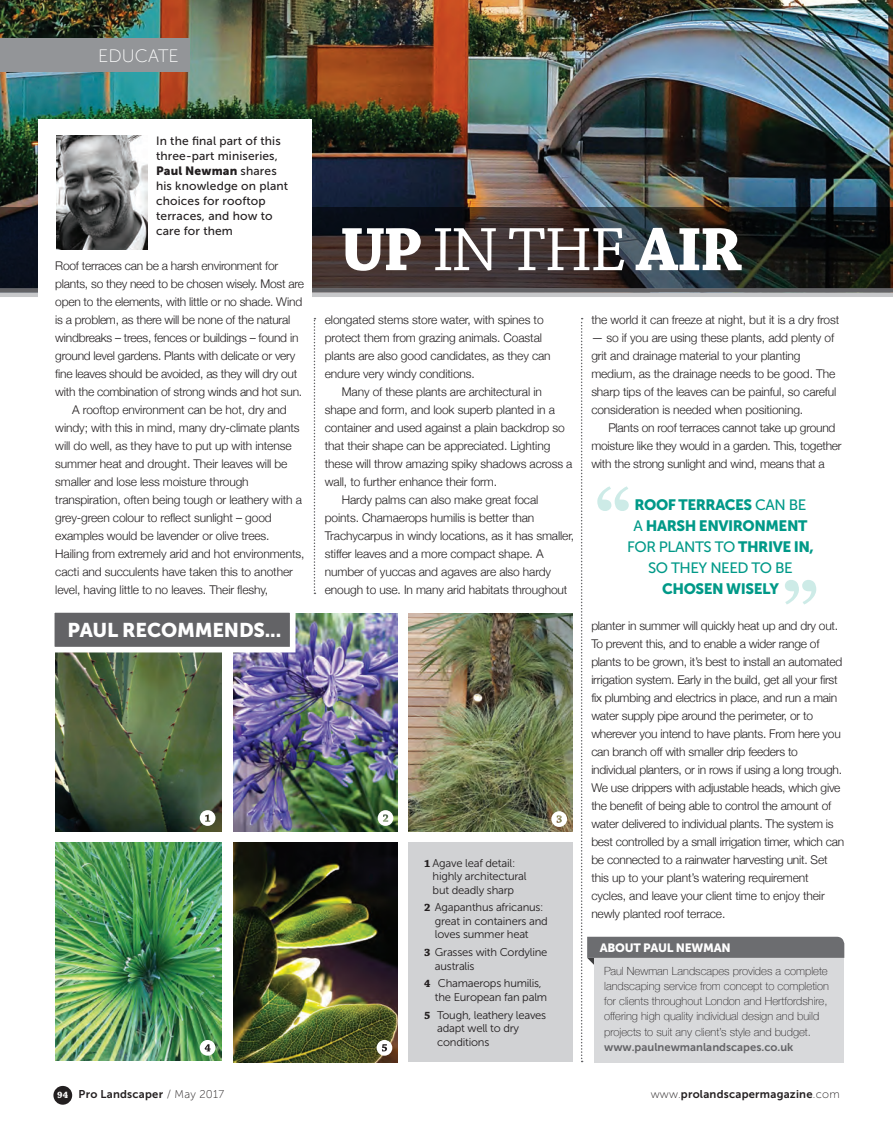
<style>
.page{position:relative;width:893px;height:1127px;background:#fff}
.page>*{position:absolute;margin:0;border:0;box-sizing:border-box;transform-origin:0 0}
.t1{font:700 64.5px "Chaparral Pro";color:#fff}
.Company_Name{font:19.8px "Museo Sans 900";letter-spacing:-.01em;color:#fff}
.t2{font:18px "Museo Sans 100";color:#fff}
.Pullquote{font:15px/21px "Museo Sans 900";letter-spacing:-.03em;color:#098;text-align:center}
.Bodytext{font:300 12px/18px "Helvetica Neue";letter-spacing:-.01em;color:#231f20}
.Bodytext_intro{font:300 12px/18px "Helvetica Neue";letter-spacing:-.02em;color:#231f20}
.Standfirst{font:12px/15px "Museo Sans 500";letter-spacing:.01em;color:#231f20}
.Info_box_header{font:12px "Museo Sans 900";letter-spacing:-.02em;color:#fff}
.t3{font:11.25px/13.5px "Museo Sans 300";letter-spacing:-.02em;color:#231f20}
.Author_Boxtxt_indent{font:100 11.25px/15.1px "Helvetica Neue";color:#231f20}
.Footer_website{font:11.25px "Museo Sans 700";letter-spacing:.02em;color:#231f20}
.Author_Boxtxt_indent-2{font:11.25px "Museo Sans 700";color:#636366}
.t4{font:700 9.75px "Chaparral Pro";color:#fff}
.s1{font-family:"Museo Sans 900"}
.s2{font-weight:400}
.s3{font-family:"Chaparral Pro";font-weight:700}
.s4{font-family:"Museo Sans 500"}
.s5{font-family:"Museo Sans 100"}
</style>
<div class="page">
<div style="left:53px;top:1086px;width:19px;height:18px;background:#231f20;border-radius:50%"></div>
<img style="left:0;top:0;width:893px;height:207px">
<div style="left:0;top:39px;width:190px;height:33px;background:#939598"></div>
<svg style="left:314px;top:318px;width:1px;height:276px"></svg>
<svg style="left:0;top:207px;width:893px;height:81px;background:#282626"></svg>
<div style="left:0;top:288px;width:893px;height:5px;background:#636366"></div>
<div style="left:0;top:292px;width:893px;height:5px;background:#c7c8ca"></div>
<div style="left:38px;top:119px;width:274px;height:245px;background:#fff"></div>
<img style="left:56px;top:136px;width:92px;height:113px">
<svg style="left:581px;top:318px;width:263px;height:744px"></svg>
<img style="left:234px;top:842px;width:163px;height:220px">
<img style="left:56px;top:655px;width:165px;height:177px">
<img style="left:234px;top:613px;width:163px;height:219px">
<img style="left:56px;top:842px;width:165px;height:218px">
<img style="left:408px;top:613px;width:164px;height:219px">
<div style="left:408px;top:842px;width:164px;height:220px;background:#d1d2d4"></div>
<svg style="left:200px;top:810px;width:15px;height:16px"></svg>
<svg style="left:378px;top:810px;width:15px;height:16px"></svg>
<svg style="left:551px;top:811px;width:16px;height:16px"></svg>
<svg style="left:377px;top:1040px;width:15px;height:15px"></svg>
<svg style="left:200px;top:1040px;width:15px;height:15px"></svg>
<svg style="left:54px;top:612px;width:244px;height:43px;background:#7e7e80"></svg>
<p class="t2" style="left:98px;top:46px;width:82px">EDUCATE</p>
<p class="Standfirst" style="left:156px;top:134px;width:133px">In the final part of this three-part miniseries,<br><span class="s1">Paul Newman</span> shares his knowledge on plant choices for rooftop terraces, and how to care for them</p>
<p class="Bodytext_intro" style="left:55px;top:256px;width:250px">Roof terraces can be a harsh environment for plants, so they need to be chosen wisely. Most are open to the elements, with little or no shade. Wind is a problem, as there will be none of the natural windbreaks – trees, fences or buildings – found in ground level gardens. Plants with delicate or very fine leaves should be avoided, as they will dry out with the combination of strong winds and hot sun.</p>
<p class="Bodytext" style="left:55px;top:400px;width:251px;text-indent:17px">A rooftop environment can be hot, dry and windy; with this in mind, many dry-climate plants will do well, as they have to put up with intense summer heat and drought. Their leaves will be smaller and lose less moisture through transpiration, often being tough or leathery with a grey-green colour to reflect sunlight – good examples would be lavender or olive trees.<br>Hailing from extremely arid and hot environments, cacti and succulents have taken this to another level, having little to no leaves. Their fleshy,</p>
<p class="Company_Name" style="left:68px;top:619px;width:215px">PAUL RECOMMENDS...</p>
<p class="t1" style="left:340px;top:212px;width:403px">UP <span class="s2">IN THE</span> AIR</p>
<p class="Bodytext" style="left:325px;top:310px;width:227px">elongated stems store water, with spines to protect them from grazing animals. Coastal plants are also good candidates, as they can endure very windy conditions.</p>
<p class="Bodytext" style="left:325px;top:382px;width:249px;text-indent:17px">Many of these plants are architectural in shape and form, and look superb planted in a container and used against a plain backdrop so that their shape can be appreciated. Lighting these will throw amazing spiky shadows across a wall, to further enhance their form.</p>
<p class="Bodytext" style="left:325px;top:490px;width:251px;text-indent:17px">Hardy palms can also make great focal points. Chamaerops humilis is better than Trachycarpus in windy locations, as it has smaller, stiffer leaves and a more compact shape. A number of yuccas and agaves are also hardy enough to use. In many arid habitats throughout</p>
<p class="t3" style="left:433px;top:856px;width:96px;text-indent:-8px"><span class="s3">1</span> Agave leaf detail: highly architectural but deadly sharp</p>
<p class="t3" style="left:435px;top:901px;width:114px;text-indent:-11px"><span class="s3">2</span> Agapanthus africanus: great in containers and loves summer heat</p>
<p class="t3" style="left:435px;top:945px;width:114px;text-indent:-11px"><span class="s3">3</span> Grasses with Cordyline australis</p>
<p class="t3" style="left:435px;top:977px;width:114px;text-indent:-11px"><span class="s3">4</span> Chamaerops humilis, the European fan palm</p>
<p class="t3" style="left:437px;top:1008px;width:111px;text-indent:-13px"><span class="s3">5</span> Tough, leathery leaves adapt well to dry conditions</p>
<p class="Bodytext" style="left:591px;top:310px;width:250px">the world it can freeze at night, but it is a dry frost</p>
<p class="Bodytext" style="left:591px;top:328px;width:247px">— so if you are using these plants, add plenty of grit and drainage material to your planting medium, as the drainage needs to be good. The sharp tips of the leaves can be painful, so careful consideration is needed when positioning.</p>
<p class="Bodytext" style="left:591px;top:418px;width:252px;text-indent:17px">Plants on roof terraces cannot take up ground moisture like they would in a garden. This, together with the strong sunlight and wind, means that a</p>
<p class="Pullquote" style="left:627px;top:494px;width:188px">ROOF TERRACES <span class="s4">CAN BE<br>A</span> HARSH ENVIRONMENT<br><span class="s4">FOR PLANTS TO</span> THRIVE IN,<br><span class="s4">SO THEY NEED TO BE<br></span>CHOSEN WISELY</p>
<p class="Bodytext" style="left:591px;top:616px;width:254px">planter in summer will quickly heat up and dry out.<br>To prevent this, and to enable a wider range of plants to be grown, it’s best to install an automated irrigation system. Early in the build, get all your first fix plumbing and electrics in place, and run a main water supply pipe around the perimeter, or to wherever you intend to have plants. From here you can branch off with smaller drip feeders to individual planters, or in rows if using a long trough.<br>We use drippers with adjustable heads, which give the benefit of being able to control the amount of water delivered to individual plants. The system is best controlled by a small irrigation timer, which can be connected to a rainwater harvesting unit. Set this up to your plant’s watering requirement cycles, and leave your client time to enjoy their newly planted roof terrace.</p>
<p class="Info_box_header" style="left:600px;top:940px;width:132px">ABOUT PAUL NEWMAN</p>
<p class="Author_Boxtxt_indent" style="left:604px;top:963px;width:226px">Paul Newman Landscapes provides a complete landscaping service from concept to completion for clients throughout London and Hertfordshire, offering high quality individual design and build projects to suit any client’s style and budget.</p>
<p class="Author_Boxtxt_indent-2" style="left:604px;top:1041px;width:191px">www.paulnewmanlandscapes.co.uk</p>
<p class="t4" style="left:57px;top:1089px;width:12px">94</p>
<p class="Footer_website" style="left:79px;top:1088px;width:147px">Pro Landscaper <span class="s5">/ May 2017</span></p>
<p class="Footer_website" style="left:651px;top:1088px;width:190px"><span class="s5">www.</span>prolandscapermagazine<span class="s5">.com</span></p>
</div>
